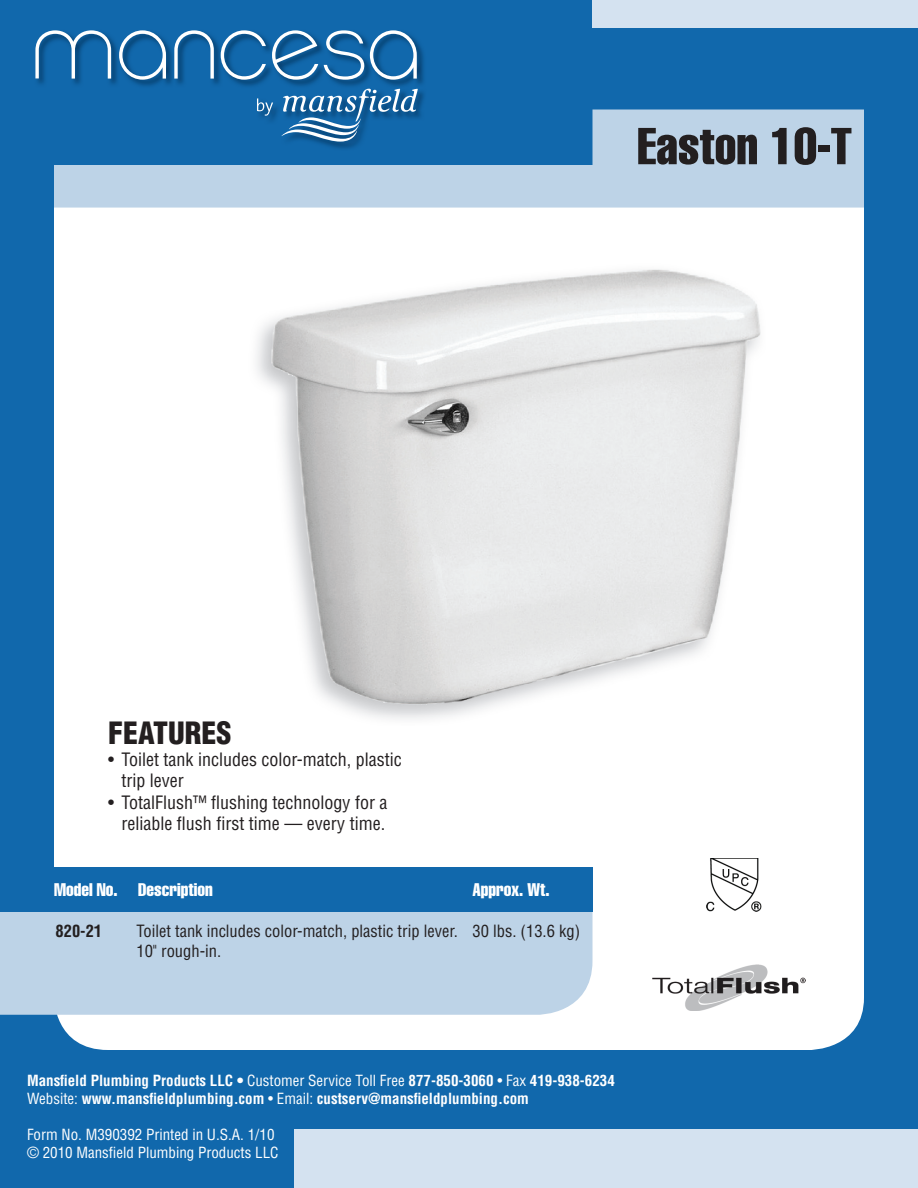
<style>
.page{position:relative;width:918px;height:1188px;background:#1168ac}
.page>*{position:absolute;margin:0;border:0;box-sizing:border-box;transform-origin:0 0}
.t1{font:extra-condensed 51px "Helvetica";color:#231f20}
.t2{font:900 condensed 30px "Helvetica";color:#231f20}
.t3{font:condensed 18px/21.6px "Helvetica";color:#231f20}
.t4{font:extra-condensed 18px "Helvetica";color:#fff}
.t5{font:condensed 16.5px/19.8px "Helvetica";color:#231f20}
.t6{font:700 condensed 16.5px "Helvetica";color:#231f20}
.t7{font:700 condensed 15px/18px "Helvetica";color:#fff}
.t8{font:condensed 15px/18px "Helvetica";color:#fff}
.s1{font-weight:400}
</style>
<div class="page">
<div style="left:54px;top:208px;width:810px;height:842px;background:#fff"></div>
<svg style="left:54px;top:110px;width:810px;height:98px;fill:#bdd3e7"></svg>
<div style="left:592px;top:0;width:326px;height:27px;background:#d4e2f0"></div>
<img style="left:37px;top:37px;width:389px;height:113px">
<svg style="left:281px;top:89px;width:137px;height:53px"></svg>
<svg style="left:257px;top:98px;width:16px;height:18px"></svg>
<svg style="left:119px;top:30px;width:47px;height:50px"></svg>
<svg style="left:174px;top:30px;width:40px;height:49px"></svg>
<svg style="left:35px;top:30px;width:76px;height:49px"></svg>
<svg style="left:221px;top:30px;width:45px;height:50px"></svg>
<svg style="left:272px;top:30px;width:46px;height:50px"></svg>
<svg style="left:324px;top:30px;width:40px;height:50px"></svg>
<svg style="left:370px;top:30px;width:47px;height:50px"></svg>
<img style="left:652px;top:964px;width:153px;height:47px">
<img style="left:706px;top:858px;width:56px;height:54px">
<div style="left:0;top:912px;width:592px;height:103px;background:#bdd3e7"></div>
<div style="left:0;top:867px;width:592px;height:45px;background:#1168ac"></div>
<div style="left:248px;top:262px;width:518px;height:51px;background:#fff"></div>
<div style="left:248px;top:313px;width:51px;height:413px;background:#fff"></div>
<img style="left:299px;top:714px;width:467px;height:12px">
<img style="left:267px;top:264px;width:509px;height:450px">
<div style="left:294px;top:1130px;width:624px;height:58px;background:#d4e2f0"></div>
<h1 class="t1" style="left:637px;top:114px;width:216px">Easton 10-T</h1>
<h2 class="t2" style="left:108px;top:714px;width:125px">FEATURES</h2>
<p class="t3" style="left:122px;top:748px;width:282px;text-indent:-14px">• Toilet tank includes color-match, plastic trip lever</p>
<p class="t3" style="left:108px;top:791px;width:281px;text-align:right">• TotalFlush™ flushing technology for a reliable flush first time — every time.</p>
<p class="t4" style="left:54px;top:878px;width:160px">Model No. Description</p>
<p class="t4" style="left:472px;top:878px;width:79px">Approx. Wt.</p>
<p class="t6" style="left:56px;top:921px;width:48px">820-21</p>
<p class="t5" style="left:136px;top:921px;width:445px">Toilet tank includes color-match, plastic trip lever. 30 lbs. (13.6 kg)<br>10" rough-in.</p>
<p class="t7" style="left:27px;top:1071px;width:589px">Mansfield Plumbing Products LLC • <span class="s1">Customer Service Toll Free</span> 877-850-3060 <span class="s1">• Fax</span> 419-938-6234<br><span class="s1">Website:</span> www.mansfieldplumbing.com <span class="s1">• Email:</span> custserv@mansfieldplumbing.com</p>
<p class="t8" style="left:27px;top:1125px;width:253px">Form No. M390392 Printed in U.S.A. 1/10 © 2010 Mansfield Plumbing Products LLC</p>
</div>
